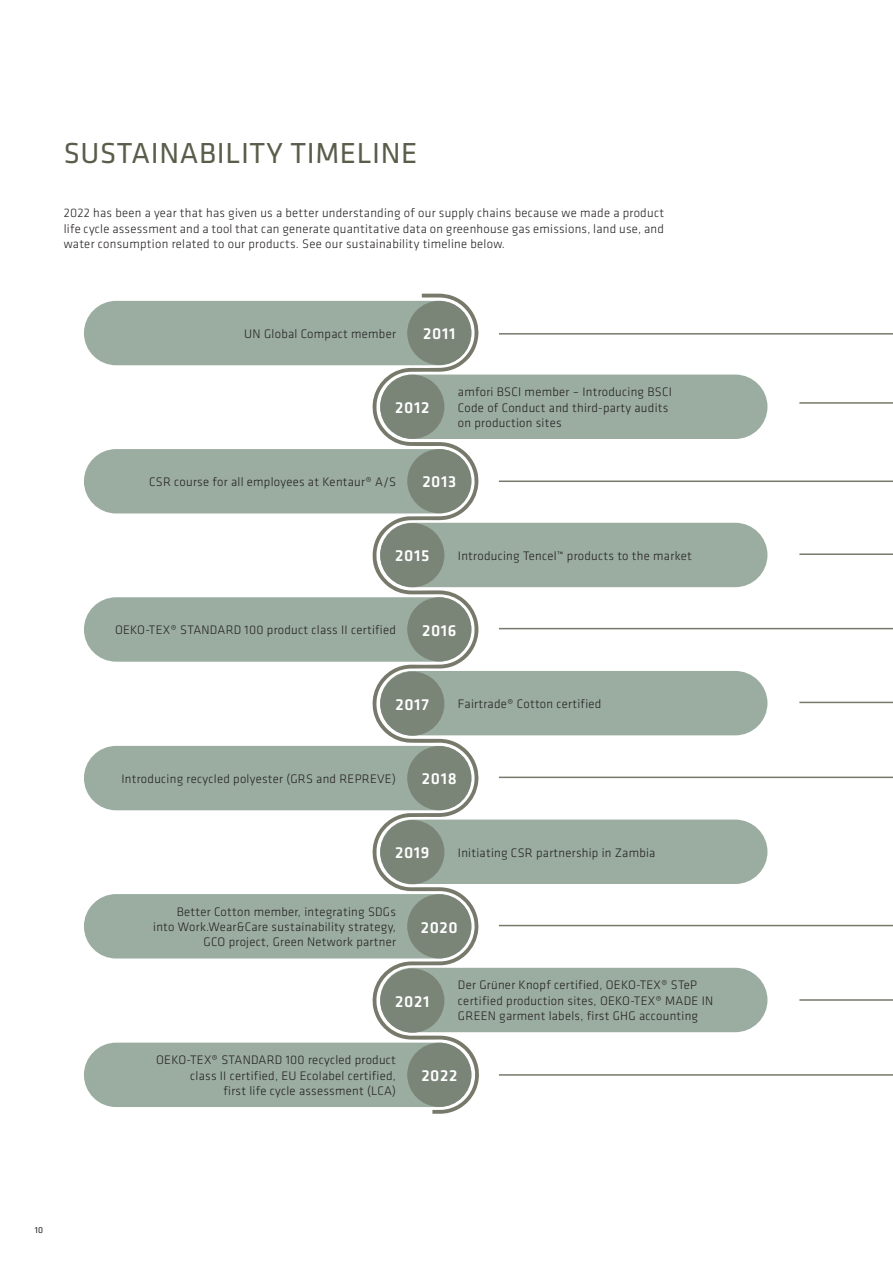
<style>
.page{position:relative;width:893px;height:1263px;background:#fff}
.page>*{position:absolute;margin:0;border:0;box-sizing:border-box;transform-origin:0 0}
.t1{font:30px "Klavika Basic";letter-spacing:.02em;color:#595d4a}
.t2{font:500 16.5px "Klavika Basic";letter-spacing:.04em;color:#fff}
.t3{font:300 12.75px/15.3px "Klavika Basic";letter-spacing:.02em;color:#231f20;text-align:right}
.t4{font:9px "Klavika Basic";color:#231f20}
</style>
<div class="page">
<svg style="left:370px;top:294px;width:112px;height:820px"></svg>
<div style="left:84px;top:449px;width:387px;height:64px;background:#9bada1;border-radius:32px"></div>
<div style="left:380px;top:523px;width:387px;height:64px;background:#9bada1;border-radius:32px"></div>
<div style="left:84px;top:597px;width:387px;height:65px;background:#9bada1;border-radius:32px"></div>
<div style="left:380px;top:671px;width:387px;height:64px;background:#9bada1;border-radius:32px"></div>
<div style="left:84px;top:746px;width:387px;height:64px;background:#9bada1;border-radius:32px"></div>
<div style="left:380px;top:819px;width:387px;height:65px;background:#9bada1;border-radius:32px"></div>
<div style="left:84px;top:894px;width:387px;height:64px;background:#9bada1;border-radius:32px"></div>
<div style="left:380px;top:968px;width:387px;height:64px;background:#9bada1;border-radius:32px"></div>
<div style="left:84px;top:1042px;width:387px;height:65px;background:#9bada1;border-radius:32px"></div>
<div style="left:84px;top:301px;width:387px;height:64px;background:#9bada1;border-radius:32px"></div>
<div style="left:380px;top:375px;width:387px;height:64px;background:#9bada1;border-radius:32px"></div>
<div style="left:407px;top:301px;width:64px;height:64px;background:#7a8477;border-radius:50%"></div>
<div style="left:380px;top:523px;width:64px;height:64px;background:#7a8477;border-radius:50%"></div>
<div style="left:407px;top:746px;width:64px;height:64px;background:#7a8477;border-radius:50%"></div>
<div style="left:380px;top:968px;width:64px;height:65px;background:#7a8477;border-radius:50%"></div>
<div style="left:380px;top:375px;width:64px;height:64px;background:#7a8477;border-radius:50%"></div>
<div style="left:407px;top:597px;width:64px;height:64px;background:#7a8477;border-radius:50%"></div>
<div style="left:380px;top:820px;width:64px;height:64px;background:#7a8477;border-radius:50%"></div>
<div style="left:407px;top:1043px;width:64px;height:64px;background:#7a8477;border-radius:50%"></div>
<div style="left:407px;top:449px;width:64px;height:64px;background:#7a8477;border-radius:50%"></div>
<div style="left:380px;top:671px;width:64px;height:65px;background:#7a8477;border-radius:50%"></div>
<div style="left:407px;top:894px;width:64px;height:64px;background:#7a8477;border-radius:50%"></div>
<hr style="left:499px;top:1074px;width:394px;height:2px;background:#77796b">
<hr style="left:799px;top:999px;width:94px;height:2px;background:#77796b">
<hr style="left:499px;top:925px;width:394px;height:1px;background:#77796b">
<hr style="left:499px;top:777px;width:394px;height:1px;background:#77796b">
<hr style="left:799px;top:702px;width:94px;height:1px;background:#77796b">
<hr style="left:499px;top:628px;width:394px;height:1px;background:#77796b">
<hr style="left:799px;top:553px;width:94px;height:2px;background:#77796b">
<hr style="left:499px;top:480px;width:394px;height:2px;background:#77796b">
<hr style="left:799px;top:402px;width:94px;height:2px;background:#77796b">
<hr style="left:499px;top:333px;width:394px;height:2px;background:#77796b">
<h1 class="t1" style="left:64px;top:133px;width:355px">SUSTAINABILITY TIMELINE</h1>
<p class="t3" style="left:64px;top:205px;width:602px;text-align:justify">2022 has been a year that has given us a better understanding of our supply chains because we made a product life cycle assessment and a tool that can generate quantitative data on greenhouse gas emissions, land use, and water consumption related to our products. See our sustainability timeline below.</p>
<p class="t3" style="left:244px;top:326px;width:153px">UN Global Compact member</p>
<p class="t2" style="left:423px;top:322px;width:34px">2011</p>
<p class="t2" style="left:395px;top:396px;width:36px">2012</p>
<p class="t3" style="left:458px;top:384px;width:215px;text-align:left">amfori BSCI member – Introducing BSCI<br>Code of Conduct and third-party audits on production sites</p>
<p class="t3" style="left:149px;top:474px;width:248px">CSR course for all employees at Kentaur® A/S</p>
<p class="t2" style="left:422px;top:471px;width:35px">2013</p>
<p class="t2" style="left:395px;top:545px;width:36px">2015</p>
<p class="t3" style="left:458px;top:548px;width:235px">Introducing Tencel™ products to the market</p>
<p class="t3" style="left:115px;top:622px;width:282px">OEKO-TEX® STANDARD 100 product class II certified</p>
<p class="t2" style="left:422px;top:619px;width:36px">2016</p>
<p class="t2" style="left:395px;top:693px;width:35px">2017</p>
<p class="t3" style="left:458px;top:696px;width:145px">Fairtrade® Cotton certified</p>
<p class="t3" style="left:121px;top:771px;width:276px">Introducing recycled polyester (GRS and REPREVE)</p>
<p class="t2" style="left:422px;top:768px;width:36px">2018</p>
<p class="t2" style="left:395px;top:842px;width:36px">2019</p>
<p class="t3" style="left:458px;top:845px;width:199px">Initiating CSR partnership in Zambia</p>
<p class="t3" style="left:153px;top:904px;width:244px">Better Cotton member, integrating SDGs into Work.Wear&amp;Care sustainability strategy,<br>GCO project, Green Network partner</p>
<p class="t2" style="left:421px;top:916px;width:38px">2020</p>
<p class="t2" style="left:395px;top:990px;width:36px">2021</p>
<p class="t3" style="left:458px;top:977px;width:257px;text-align:left">Der Grüner Knopf certified, OEKO-TEX® STeP certified production sites, OEKO-TEX® MADE IN<br>GREEN garment labels, first GHG accounting</p>
<p class="t3" style="left:156px;top:1052px;width:241px">OEKO-TEX® STANDARD 100 recycled product class II certified, EU Ecolabel certified,<br>first life cycle assessment (LCA)</p>
<p class="t2" style="left:421px;top:1064px;width:37px">2022</p>
<p class="t4" style="left:35px;top:1224px;width:10px">10</p>
</div>
